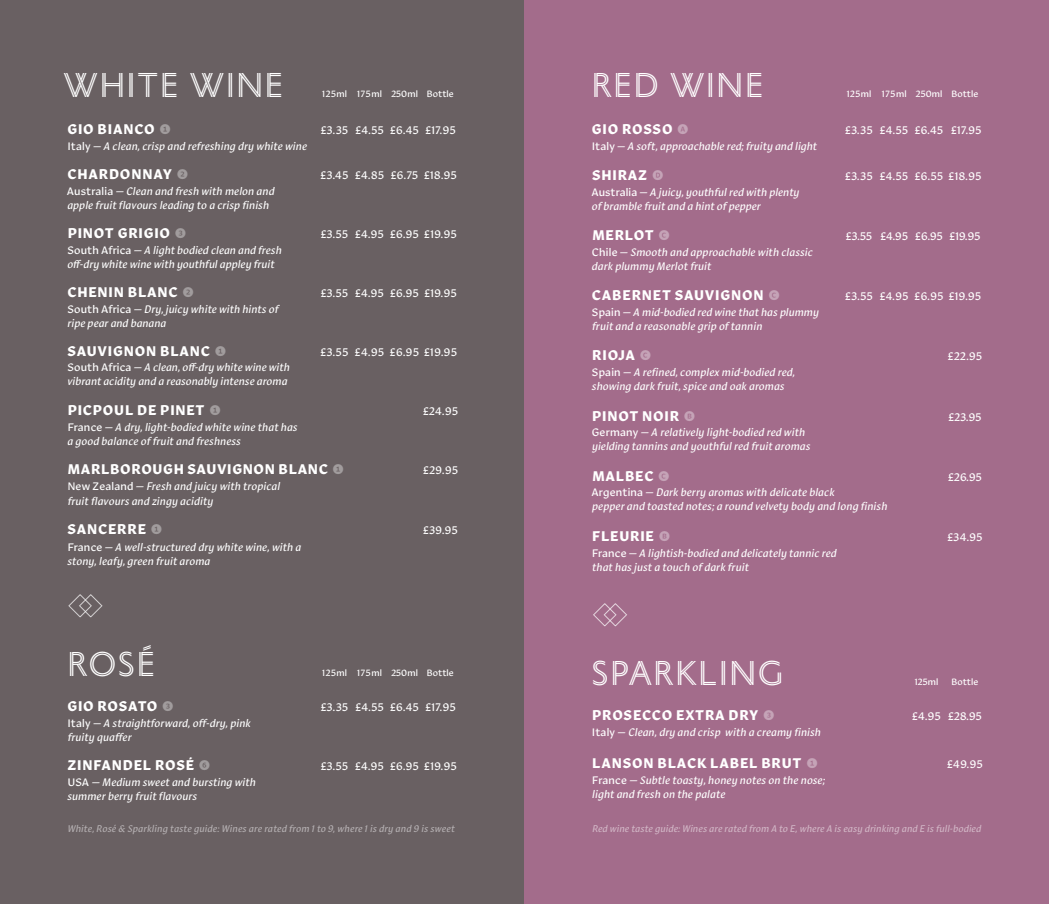
<style>
.page{position:relative;width:1049px;height:904px;background:#fff}
.page>*{position:absolute;margin:0;border:0;box-sizing:border-box;transform-origin:0 0}
.t1{font:36.25px "Portrait Inline Sans";letter-spacing:.065em;color:#fff}
.t2{font:700 14.38px "Robinson";letter-spacing:.055em;color:#fff}
.t3{font:11.38px "Robinson";letter-spacing:.04em;color:#fff}
.t4{font:italic 11.25px/14px "Robinson";letter-spacing:.02em;color:#fff}
.t5{font:italic 10px "Robinson";letter-spacing:.02em;color:#d1b5c5}
.t6{font:italic 10px "Robinson";letter-spacing:.025em;color:#b4afb1}
.t7{font:9.38px "Robinson";letter-spacing:.01em;color:#fff}
.s1{font-style:normal}
.s2{color:#a19c9d}
.s3{color:#c5a3b7}
</style>
<div class="page">
<div style="left:0;top:0;width:524px;height:904px;background:#696062"></div>
<div style="left:524px;top:0;width:525px;height:904px;background:#a36c8b"></div>
<h1 class="t1" style="left:64px;top:60px;width:221px">WHITE WINE</h1>
<p class="t7" style="left:322px;top:87px;width:133px">125ml 175ml 250ml Bottle</p>
<p class="t2" style="left:67px;top:118px;width:89px">GIO BIANCO</p>
<p class="t3" style="left:321px;top:121px;width:136px">£3.35 £4.55 £6.45 £17.95</p>
<p class="t4" style="left:68px;top:138px;width:241px"><span class="s1">Italy —</span> A clean, crisp and refreshing dry white wine</p>
<p class="t2" style="left:67px;top:163px;width:106px">CHARDONNAY</p>
<p class="t3" style="left:321px;top:166px;width:138px">£3.45 £4.85 £6.75 £18.95</p>
<p class="t4" style="left:67px;top:183px;width:209px"><span class="s1">Australia —</span> Clean and fresh with melon and apple fruit flavours leading to a crisp finish</p>
<p class="t2" style="left:68px;top:221px;width:120px">PINOT GRIGIO <span class="s2">✓</span></p>
<p class="t3" style="left:321px;top:225px;width:137px">£3.55 £4.95 £6.95 £19.95</p>
<p class="t4" style="left:67px;top:242px;width:216px"><span class="s1">South Africa —</span> A light bodied clean and fresh off-dry white wine with youthful appley fruit</p>
<p class="t2" style="left:67px;top:280px;width:112px">CHENIN BLANC</p>
<p class="t3" style="left:321px;top:284px;width:137px">£3.55 £4.95 £6.95 £19.95</p>
<p class="t4" style="left:67px;top:300px;width:212px"><span class="s1">South Africa —</span> Dry, juicy white with hints of ripe pear and banana</p>
<p class="t2" style="left:68px;top:339px;width:144px">SAUVIGNON BLANC</p>
<p class="t3" style="left:320px;top:343px;width:138px">£3.55 £4.95 £6.95 £19.95</p>
<p class="t4" style="left:67px;top:359px;width:224px"><span class="s1">South Africa —</span> A clean, off-dry white wine with vibrant acidity and a reasonably intense aroma</p>
<p class="t2" style="left:68px;top:398px;width:138px">PICPOUL DE PINET</p>
<p class="t3" style="left:423px;top:402px;width:37px">£24.95</p>
<p class="t4" style="left:67px;top:419px;width:232px"><span class="s1">France —</span> A dry, light-bodied white wine that has a good balance of fruit and freshness</p>
<p class="t2" style="left:68px;top:458px;width:262px">MARLBOROUGH SAUVIGNON BLANC</p>
<p class="t3" style="left:423px;top:461px;width:36px">£29.95</p>
<p class="t4" style="left:68px;top:478px;width:214px;line-height:14.4px"><span class="s1">New Zealand —</span> Fresh and juicy with tropical fruit flavours and zingy acidity</p>
<p class="t2" style="left:68px;top:518px;width:80px">SANCERRE</p>
<p class="t3" style="left:423px;top:521px;width:36px">£39.95</p>
<p class="t4" style="left:67px;top:538px;width:235px;line-height:14.4px"><span class="s1">France —</span> A well-structured dry white wine, with a stony, leafy, green fruit aroma</p>
<h1 class="t1" style="left:68px;top:638px;width:89px">ROSÉ</h1>
<p class="t7" style="left:322px;top:665px;width:133px">125ml 175ml 250ml Bottle</p>
<p class="t2" style="left:67px;top:694px;width:108px">GIO ROSATO <span class="s2">✓</span></p>
<p class="t3" style="left:321px;top:697px;width:136px">£3.35 £4.55 £6.45 £17.95</p>
<p class="t4" style="left:68px;top:714px;width:184px"><span class="s1">Italy —</span> A straightforward, off-dry, pink fruity quaffer</p>
<p class="t2" style="left:67px;top:753px;width:128px">ZINFANDEL ROSÉ</p>
<p class="t3" style="left:321px;top:757px;width:137px">£3.55 £4.95 £6.95 £19.95</p>
<p class="t4" style="left:67px;top:773px;width:190px"><span class="s1">USA —</span> Medium sweet and bursting with summer berry fruit flavours</p>
<p class="t6" style="left:68px;top:820px;width:388px">White, Rosé &amp; Sparkling taste guide: Wines are rated from 1 to 9, where 1 is dry and 9 is sweet</p>
<h1 class="t1" style="left:592px;top:60px;width:173px">RED WINE</h1>
<p class="t7" style="left:847px;top:87px;width:133px">125ml 175ml 250ml Bottle</p>
<p class="t2" style="left:592px;top:117px;width:82px">GIO ROSSO</p>
<p class="t3" style="left:845px;top:121px;width:138px">£3.35 £4.55 £6.45 £17.95</p>
<p class="t4" style="left:592px;top:138px;width:226px"><span class="s1">Italy —</span> A soft, approachable red; fruity and light</p>
<p class="t2" style="left:592px;top:163px;width:57px">SHIRAZ</p>
<p class="t3" style="left:845px;top:167px;width:138px">£3.35 £4.55 £6.55 £18.95</p>
<p class="t4" style="left:591px;top:184px;width:209px"><span class="s1">Australia —</span> A juicy, youthful red with plenty of bramble fruit and a hint of pepper</p>
<p class="t2" style="left:592px;top:223px;width:63px">MERLOT</p>
<p class="t3" style="left:846px;top:227px;width:136px">£3.55 £4.95 £6.95 £19.95</p>
<p class="t4" style="left:592px;top:244px;width:222px"><span class="s1">Chile —</span> Smooth and approachable with classic dark plummy Merlot fruit</p>
<p class="t2" style="left:592px;top:284px;width:173px">CABERNET SAUVIGNON</p>
<p class="t3" style="left:845px;top:287px;width:137px">£3.55 £4.95 £6.95 £19.95</p>
<p class="t4" style="left:592px;top:304px;width:228px;line-height:14.4px"><span class="s1">Spain —</span> A mid-bodied red wine that has plummy fruit and a reasonable grip of tannin</p>
<p class="t2" style="left:592px;top:344px;width:44px">RIOJA</p>
<p class="t3" style="left:948px;top:347px;width:36px">£22.95</p>
<p class="t4" style="left:592px;top:364px;width:204px"><span class="s1">Spain —</span> A refined, complex mid-bodied red, showing dark fruit, spice and oak aromas</p>
<p class="t2" style="left:592px;top:404px;width:88px">PINOT NOIR</p>
<p class="t3" style="left:948px;top:407px;width:34px">£23.95</p>
<p class="t4" style="left:592px;top:424px;width:220px"><span class="s1">Germany —</span> A relatively light-bodied red with yielding tannins and youthful red fruit aromas</p>
<p class="t2" style="left:592px;top:464px;width:63px">MALBEC</p>
<p class="t3" style="left:948px;top:467px;width:35px">£26.95</p>
<p class="t4" style="left:591px;top:484px;width:297px"><span class="s1">Argentina —</span> Dark berry aromas with delicate black<br>pepper and toasted notes; a round velvety body and long finish</p>
<p class="t2" style="left:592px;top:524px;width:63px">FLEURIE</p>
<p class="t3" style="left:947px;top:527px;width:37px">£34.95</p>
<p class="t4" style="left:592px;top:544px;width:246px;line-height:14.8px"><span class="s1">France —</span> A lightish-bodied and delicately tannic red that has just a touch of dark fruit</p>
<h1 class="t1" style="left:592px;top:647px;width:193px">SPARKLING</h1>
<p class="t7" style="left:915px;top:674px;width:25px">125ml</p>
<p class="t7" style="left:951px;top:674px;width:28px">Bottle</p>
<p class="t2" style="left:592px;top:703px;width:184px">PROSECCO EXTRA DRY <span class="s3">✓</span></p>
<p class="t3" style="left:912px;top:707px;width:71px">£4.95 £28.95</p>
<p class="t4" style="left:592px;top:724px;width:230px"><span class="s1">Italy —</span> Clean, dry and crisp with a creamy finish</p>
<p class="t2" style="left:592px;top:751px;width:211px">LANSON BLACK LABEL BRUT</p>
<p class="t3" style="left:947px;top:755px;width:37px">£49.95</p>
<p class="t4" style="left:592px;top:771px;width:234px"><span class="s1">France —</span> Subtle toasty, honey notes on the nose; light and fresh on the palate</p>
<p class="t5" style="left:592px;top:820px;width:390px">Red wine taste guide: Wines are rated from A to E, where A is easy drinking and E is full-bodied</p>
</div>
